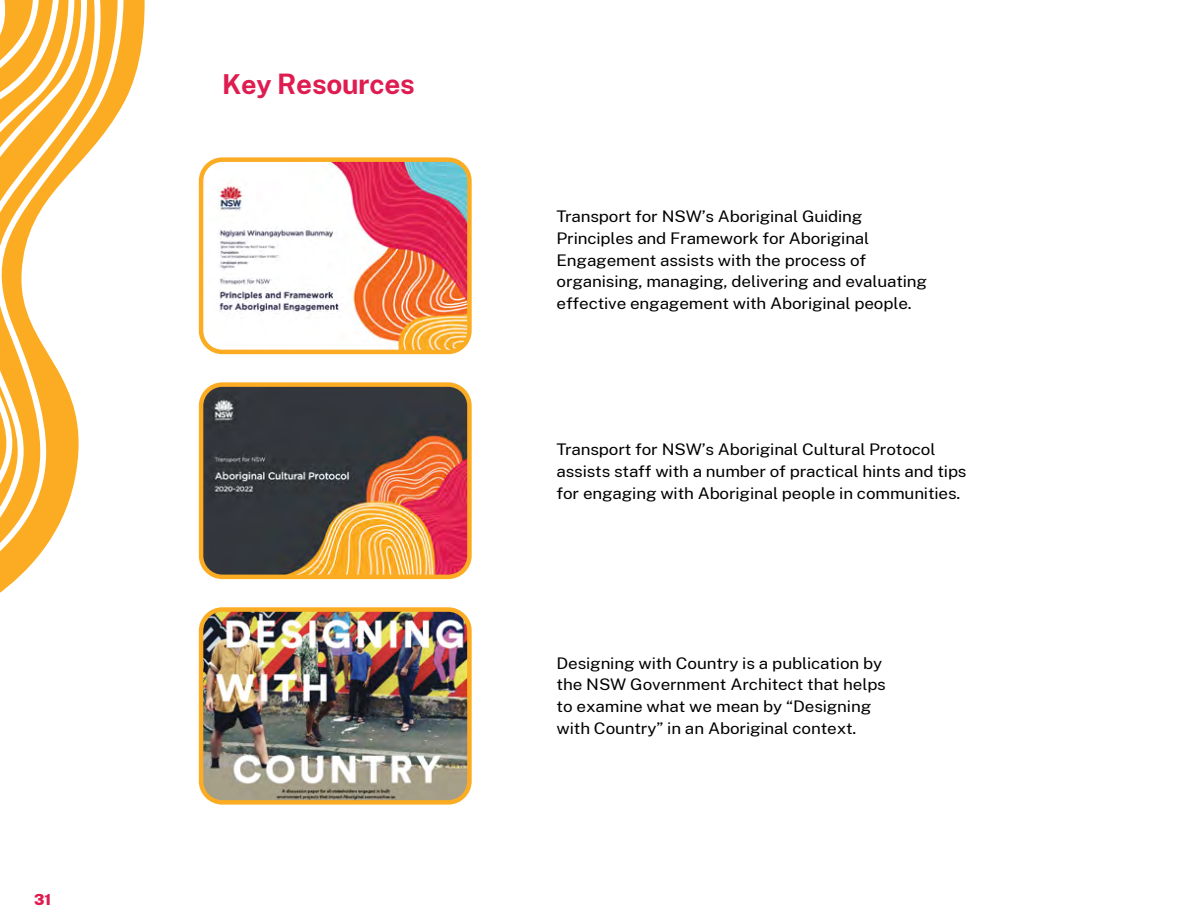
<style>
.page{position:relative;width:1188px;height:918px;background:#fff}
.page>*{position:absolute;margin:0;border:0;box-sizing:border-box;transform-origin:0 0}
.t1{font:700 27.75px "Public Sans NSW";letter-spacing:-.01em;color:#df1c50}
.t2{font:15.75px/21.8px "Public Sans NSW";letter-spacing:-.01em;color:#000;scale:1.08 1}
.t3{font:900 15px "Public Sans NSW";color:#df1c50}
.s1{font-size:27px}
</style>
<div class="page">
<svg style="left:124px;top:0;width:21px;height:103px;fill:#fbac23"></svg>
<svg style="left:106px;top:0;width:18px;height:131px;fill:#fbac23"></svg>
<svg style="left:92px;top:0;width:14px;height:148px;fill:#fbac23"></svg>
<svg style="left:75px;top:0;width:17px;height:478px"></svg>
<svg style="left:61px;top:0;width:14px;height:520px"></svg>
<svg style="left:42px;top:0;width:19px;height:551px;fill:#fbac23"></svg>
<svg style="left:0;top:0;width:42px;height:593px"></svg>
<img style="left:204px;top:612px;width:263px;height:188px">
<div style="left:199px;top:607px;width:273px;height:198px;border:4px solid #fbac23;border-radius:21px"></div>
<img style="left:204px;top:162px;width:263px;height:187px">
<div style="left:199px;top:157px;width:273px;height:197px;border:4px solid #fbac23;border-radius:21px"></div>
<img style="left:204px;top:387px;width:263px;height:187px">
<div style="left:199px;top:382px;width:273px;height:197px;border:4px solid #fbac23;border-radius:21px"></div>
<p class="t3" style="left:34px;top:888px;width:19px">31</p>
<p class="t1" style="left:222px;top:63px;width:194px"><span class="s1">Key</span> Resources</p>
<p class="t2" style="left:557px;top:205px;width:345px">Transport for NSW’s Aboriginal Guiding Principles and Framework for Aboriginal Engagement assists with the process of organising, managing, delivering and evaluating effective engagement with Aboriginal people.</p>
<p class="t2" style="left:557px;top:438px;width:381px">Transport for NSW’s Aboriginal Cultural Protocol assists staff with a number of practical hints and tips for engaging with Aboriginal people in communities.</p>
<p class="t2" style="left:557px;top:651px;width:306px">Designing with Country is a publication by the NSW Government Architect that helps to examine what we mean by “Designing with Country” in an Aboriginal context.</p>
</div>
